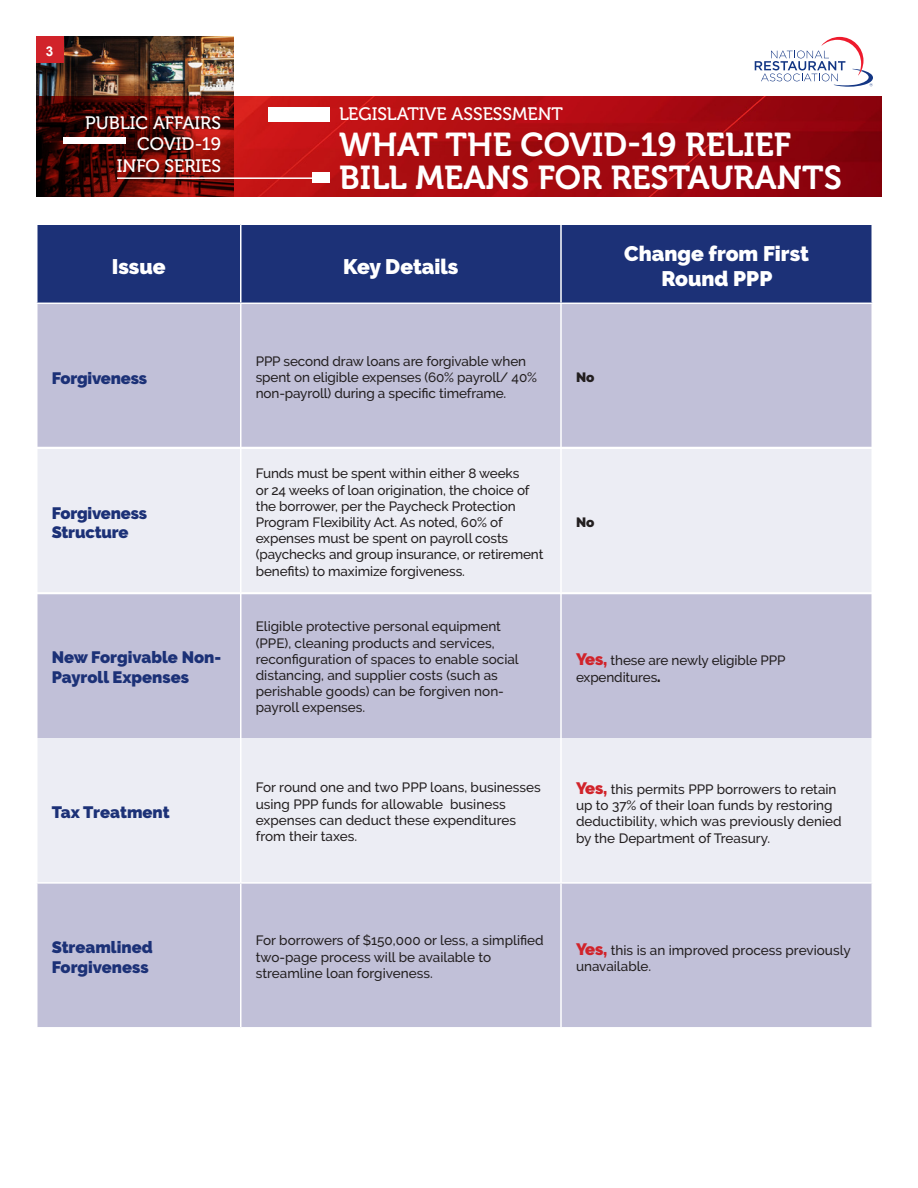
<style>
.page{position:relative;width:918px;height:1188px;background:#fff}
.page>*{position:absolute;margin:0;border:0;box-sizing:border-box;transform-origin:0 0}
.t1{font:33px/33px "Museo 700";color:#fff}
.t2{font:900 21px "Raleway";color:#fff}
.t3{font:18px/21.6px "Museo 500";color:#fff;text-align:right}
.t4{font:900 16.5px/19.8px "Raleway";color:#1c3177}
.t5{font:500 13.5px/16.2px "Raleway";letter-spacing:-.005em;color:#231f20}
.t6{font:900 13.5px "Raleway";color:#231f20}
.t7{font:700 13.5px "Arial";color:#fff}
.s1{font-weight:900;font-size:16.5px;color:#d1232a}
.s2{font-weight:900}
</style>
<div class="page">
<img style="left:36px;top:36px;width:198px;height:60px">
<img style="left:36px;top:96px;width:846px;height:101px">
<svg style="left:755px;top:37px;width:118px;height:50px"></svg>
<div style="left:63px;top:138px;width:63px;height:6px;background:#fff"></div>
<div style="left:312px;top:172px;width:17px;height:11px;background:#fff"></div>
<hr style="left:117px;top:177px;width:212px;height:2px;background:#fff">
<div style="left:36px;top:37px;width:27px;height:26px;background:#d1232a"></div>
<div style="left:38px;top:225px;width:834px;height:78px;background:#1c3177"></div>
<div style="left:38px;top:304px;width:834px;height:723px;background:#c1c0d8"></div>
<svg style="left:38px;top:449px;width:834px;height:433px;fill:#ecedf4"></svg>
<hr style="left:240px;top:225px;width:2px;height:78px;background:#fff">
<hr style="left:560px;top:225px;width:2px;height:78px;background:#fff">
<hr style="left:240px;top:304px;width:2px;height:143px;background:#fff">
<hr style="left:560px;top:304px;width:2px;height:143px;background:#fff">
<hr style="left:240px;top:449px;width:2px;height:143px;background:#fff">
<hr style="left:560px;top:449px;width:2px;height:143px;background:#fff">
<hr style="left:240px;top:594px;width:2px;height:144px;background:#fff">
<hr style="left:560px;top:594px;width:2px;height:144px;background:#fff">
<hr style="left:240px;top:738px;width:2px;height:144px;background:#fff">
<hr style="left:560px;top:738px;width:2px;height:144px;background:#fff">
<hr style="left:240px;top:884px;width:2px;height:143px;background:#fff">
<hr style="left:560px;top:884px;width:2px;height:143px;background:#fff">
<hr style="left:36px;top:882px;width:205px;height:2px;background:#fff">
<hr style="left:241px;top:882px;width:320px;height:2px;background:#fff">
<hr style="left:561px;top:882px;width:312px;height:2px;background:#fff">
<div style="left:268px;top:107px;width:61px;height:15px;background:#fff"></div>
<hr style="left:22px;top:592px;width:878px;height:2px;background:#fff">
<hr style="left:21px;top:447px;width:871px;height:2px;background:#fff">
<p class="t7" style="left:46px;top:43px;width:9px">3</p>
<p class="t3" style="left:85px;top:112px;width:137px">PUBLIC AFFAIRS<br>COVID-19<br>INFO SERIES</p>
<p class="t3" style="left:339px;top:104px;width:226px">LEGISLATIVE ASSESSMENT</p>
<p class="t1" style="left:339px;top:129px;width:504px">WHAT THE COVID-19 RELIEF<br>BILL MEANS FOR RESTAURANTS</p>
<p class="t2" style="left:112px;top:254px;width:55px">Issue</p>
<p class="t2" style="left:343px;top:254px;width:117px">Key Details</p>
<p class="t2" style="left:624px;top:241px;width:186px">Change from First</p>
<p class="t2" style="left:661px;top:267px;width:113px">Round PPP</p>
<p class="t4" style="left:52px;top:368px;width:97px">Forgiveness</p>
<p class="t4" style="left:52px;top:503px;width:97px">Forgiveness<br>Structure</p>
<p class="t4" style="left:52px;top:648px;width:171px">New Forgivable Non-<br>Payroll Expenses</p>
<p class="t4" style="left:52px;top:803px;width:120px">Tax Treatment</p>
<p class="t5" style="left:256px;top:353px;width:283px">PPP second draw loans are forgivable when spent on eligible expenses (60% payroll/ 40% non-payroll) during a specific timeframe.</p>
<p class="t5" style="left:256px;top:466px;width:289px">Funds must be spent within either 8 weeks<br>or 24 weeks of loan origination, the choice of the borrower, per the Paycheck Protection Program Flexibility Act. As noted, 60% of expenses must be spent on payroll costs (paychecks and group insurance, or retirement benefits) to maximize forgiveness.</p>
<p class="t5" style="left:256px;top:619px;width:265px">Eligible protective personal equipment (PPE), cleaning products and services, reconfiguration of spaces to enable social distancing, and supplier costs (such as perishable goods) can be forgiven non&shy;payroll expenses.</p>
<p class="t6" style="left:576px;top:370px;width:20px">No</p>
<p class="t6" style="left:576px;top:514px;width:20px">No</p>
<p class="t5" style="left:576px;top:652px;width:211px"><span class="s1">Yes,</span> these are newly eligible PPP expenditures<span class="s2">.</span></p>
<p class="t5" style="left:256px;top:780px;width:287px">For round one and two PPP loans, businesses using PPP funds for allowable business expenses can deduct these expenditures from their taxes.</p>
<p class="t5" style="left:576px;top:781px;width:267px"><span class="s1">Yes,</span> this permits PPP borrowers to retain up to 37% of their loan funds by restoring deductibility, which was previously denied by the Department of Treasury.</p>
<p class="t4" style="left:52px;top:938px;width:103px">Streamlined<br>Forgiveness</p>
<p class="t5" style="left:256px;top:933px;width:289px">For borrowers of $150,000 or less, a simplified two-page process will be available to streamline loan forgiveness.</p>
<p class="t5" style="left:576px;top:942px;width:276px"><span class="s1">Yes,</span> this is an improved process previously unavailable.</p>
</div>
